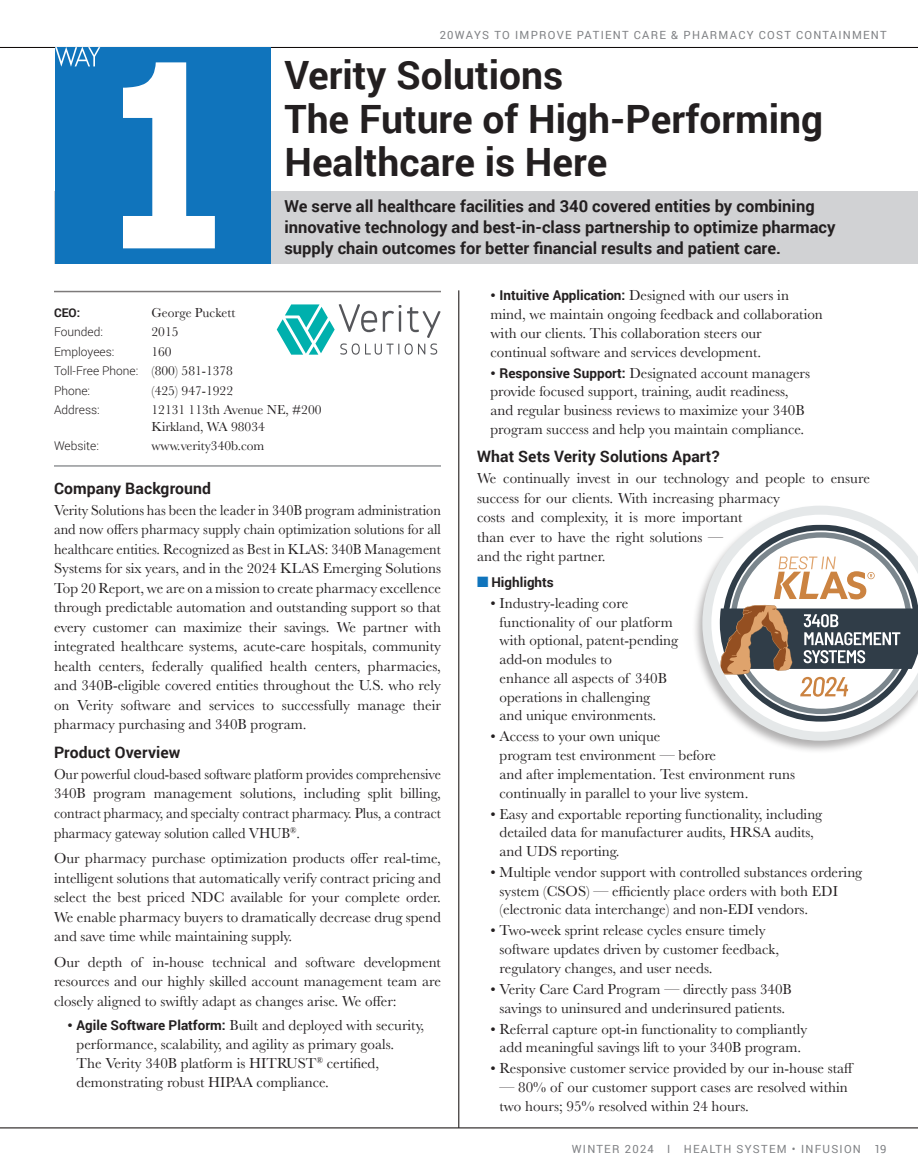
<style>
.page{position:relative;width:918px;height:1175px;background:#fff}
.page>*{position:absolute;margin:0;border:0;box-sizing:border-box;transform-origin:0 0}
.t1{font:700 39px/43.5px "Roboto";color:#231f20}
.t2{font:700 16.5px/21px "Roboto";color:#231f20}
.t3{font:700 15.75px "Roboto";letter-spacing:.005em;color:#231f20}
.t4{font:15px/18.8px "Baskerville";color:#231f20}
.t5{font:15px/19.5px "Baskerville";color:#231f20;text-align:justify;scale:.95 1}
.t6{font:13.5px/16.5px "Baskerville";color:#231f20}
.t7{font:700 13.5px "Roboto";color:#231f20}
.t8{font:300 12px/19.5px "Roboto";color:#231f20}
.t9{font:700 12px "Roboto";color:#231f20}
.t10{font:11.25px "Roboto";letter-spacing:.11em;color:#808285}
.s1{font-family:"Baskerville";font-weight:400;font-size:13.5px}
.s2{font-family:"Roboto";font-weight:700;font-size:13.5px}
.s3{color:#1074bc}
</style>
<div class="page">
<hr style="left:0;top:1127px;width:918px;height:1px;background:#080302">
<hr style="left:0;top:47px;width:918px;height:1px;background:#080302">
<hr style="left:459px;top:290px;width:1px;height:837px;background:#080302">
<hr style="left:54px;top:291px;width:387px;height:1px;background:#7d7a7a">
<div style="left:55px;top:191px;width:863px;height:72px;background:#d1d2d4"></div>
<svg style="left:277px;top:304px;width:164px;height:51px"></svg>
<hr style="left:54px;top:465px;width:387px;height:1px;background:#939598">
<div style="left:55px;top:47px;width:216px;height:216px;background:#1074bc"></div>
<svg style="left:123px;top:62px;width:92px;height:186px"></svg>
<svg style="left:55px;top:47px;width:45px;height:20px"></svg>
<div style="left:692px;top:504px;width:226px;height:250px;background:#231f20;opacity:.35"></div>
<svg style="left:702px;top:505px;width:216px;height:235px"></svg>
<p class="t10" style="left:440px;top:27px;width:448px">20WAYS TO IMPROVE PATIENT CARE &amp; PHARMACY COST CONTAINMENT</p>
<h1 class="t1" style="left:284px;top:52px;width:540px">Verity Solutions<br>The Future of High-Performing<br>Healthcare is Here</h1>
<p class="t2" style="left:284px;top:195px;width:553px">We serve all healthcare facilities and 340 covered entities by combining innovative technology and best-in-class partnership to optimize pharmacy supply chain outcomes for better financial results and patient care.</p>
<p class="t9" style="left:54px;top:304px;width:28px">CEO:</p>
<p class="t6" style="left:152px;top:304px;width:85px">George Puckett</p>
<p class="t8" style="left:54px;top:322px;width:50px">Founded:</p>
<p class="t6" style="left:152px;top:324px;width:28px">2015</p>
<p class="t8" style="left:54px;top:341px;width:62px">Employees:</p>
<p class="t6" style="left:151px;top:343px;width:22px">160</p>
<p class="t8" style="left:54px;top:361px;width:181px">Toll-Free Phone: <span class="s1">(800) 581-1378<br></span>Phone:</p>
<p class="t6" style="left:152px;top:382px;width:83px">(425) 947-1922</p>
<p class="t8" style="left:54px;top:400px;width:47px">Address:</p>
<p class="t6" style="left:152px;top:402px;width:172px">12131 113th Avenue NE, #200<br>Kirkland, WA 98034</p>
<p class="t8" style="left:54px;top:436px;width:46px">Website:</p>
<p class="t6" style="left:151px;top:438px;width:114px">www.verity340b.com</p>
<p class="t3" style="left:54px;top:477px;width:159px">Company Background</p>
<p class="t5" style="left:54px;top:500px;width:409px">Verity Solutions has been the leader in 340B program administration and now offers pharmacy supply chain optimization solutions for all healthcare entities. Recognized as Best in KLAS: 340B Management Systems for six years, and in the 2024 KLAS Emerging Solutions Top 20 Report, we are on a mission to create pharmacy excellence through predictable automation and outstanding support so that every customer can maximize their savings. We partner with integrated healthcare systems, acute-care hospitals, community health centers, federally qualified health centers, pharmacies, and 340B-eligible covered entities throughout the U.S. who rely on Verity software and services to successfully manage their pharmacy purchasing and 340B program.</p>
<p class="t3" style="left:54px;top:741px;width:128px">Product Overview</p>
<p class="t5" style="left:54px;top:764px;width:409px">Our powerful cloud-based software platform provides comprehensive 340B program management solutions, including split billing, contract pharmacy, and specialty contract pharmacy. Plus, a contract pharmacy gateway solution called VHUB<sup>®</sup>.</p>
<p class="t4" style="left:54px;top:848px;width:389px;line-height:19.5px;text-align:justify">Our pharmacy purchase optimization products offer real-time, intelligent solutions that automatically verify contract pricing and select the best priced NDC available for your complete order.<br>We enable pharmacy buyers to dramatically decrease drug spend and save time while maintaining supply.</p>
<p class="t4" style="left:54px;top:952px;width:389px;line-height:19.5px;text-align:justify">Our depth of in-house technical and software development resources and our highly skilled account management team are closely aligned to swiftly adapt as changes arise. We offer:</p>
<p class="t4" style="left:77px;top:1016px;width:349px;text-indent:-9px">• <span class="s2">Agile Software Platform:</span> Built and deployed with security, performance, scalability, and agility as primary goals.<br>The Verity 340B platform is HITRUST<sup>®</sup> certified, demonstrating robust HIPAA compliance.</p>
<p class="t4" style="left:490px;top:286px;width:334px">• <span class="s2">Intuitive Application:</span> Designed with our users in mind, we maintain ongoing feedback and collaboration with our clients. This collaboration steers our<br>continual software and services development.</p>
<p class="t4" style="left:491px;top:363px;width:321px">• <span class="s2">Responsive Support:</span> Designated account managers provide focused support, training, audit readiness, and regular business reviews to maximize your 340B program success and help you maintain compliance.</p>
<p class="t3" style="left:477px;top:446px;width:244px">What Sets Verity Solutions Apart?</p>
<p class="t4" style="left:477px;top:469px;width:395px;line-height:19.5px">We continually invest in our technology and people to ensure success for our clients. With increasing pharmacy<br>costs and complexity, it is more important<br>than ever to have the right solutions —<br>and the right partner.</p>
<p class="t7" style="left:477px;top:572px;width:78px"><span class="s3">■</span> Highlights</p>
<p class="t4" style="left:500px;top:594px;width:180px;text-indent:-9px">• Industry-leading core functionality of our platform with optional, patent-pending add-on modules to<br>enhance all aspects of 340B operations in challenging<br>and unique environments.</p>
<p class="t4" style="left:500px;top:727px;width:297px;text-indent:-9px">• Access to your own unique<br>program test environment — before<br>and after implementation. Test environment runs continually in parallel to your live system.</p>
<p class="t4" style="left:500px;top:804px;width:324px;text-indent:-9px">• Easy and exportable reporting functionality, including detailed data for manufacturer audits, HRSA audits, and UDS reporting.</p>
<p class="t4" style="left:500px;top:863px;width:364px;text-indent:-9px">• Multiple vendor support with controlled substances ordering system (CSOS) — efficiently place orders with both EDI (electronic data interchange) and non-EDI vendors.</p>
<p class="t4" style="left:500px;top:921px;width:281px;text-indent:-9px">• Two-week sprint release cycles ensure timely software updates driven by customer feedback, regulatory changes, and user needs.</p>
<p class="t4" style="left:490px;top:979px;width:303px;text-align:center">• Verity Care Card Program — directly pass 340B savings to uninsured and underinsured patients.</p>
<p class="t4" style="left:490px;top:1019px;width:318px;text-align:center">• Referral capture opt-in functionality to compliantly add meaningful savings lift to your 340B program.</p>
<p class="t4" style="left:490px;top:1059px;width:365px">• Responsive customer service provided by our in-house staff</p>
<p class="t4" style="left:500px;top:1077px;width:350px">— 80% of our customer support cases are resolved within two hours; 95% resolved within 24 hours.</p>
<p class="t10" style="left:572px;top:1141px;width:291px">WINTER 2024 I HEALTH SYSTEM • INFUSION</p>
<p class="t10" style="left:875px;top:1141px;width:14px">19</p>
</div>
